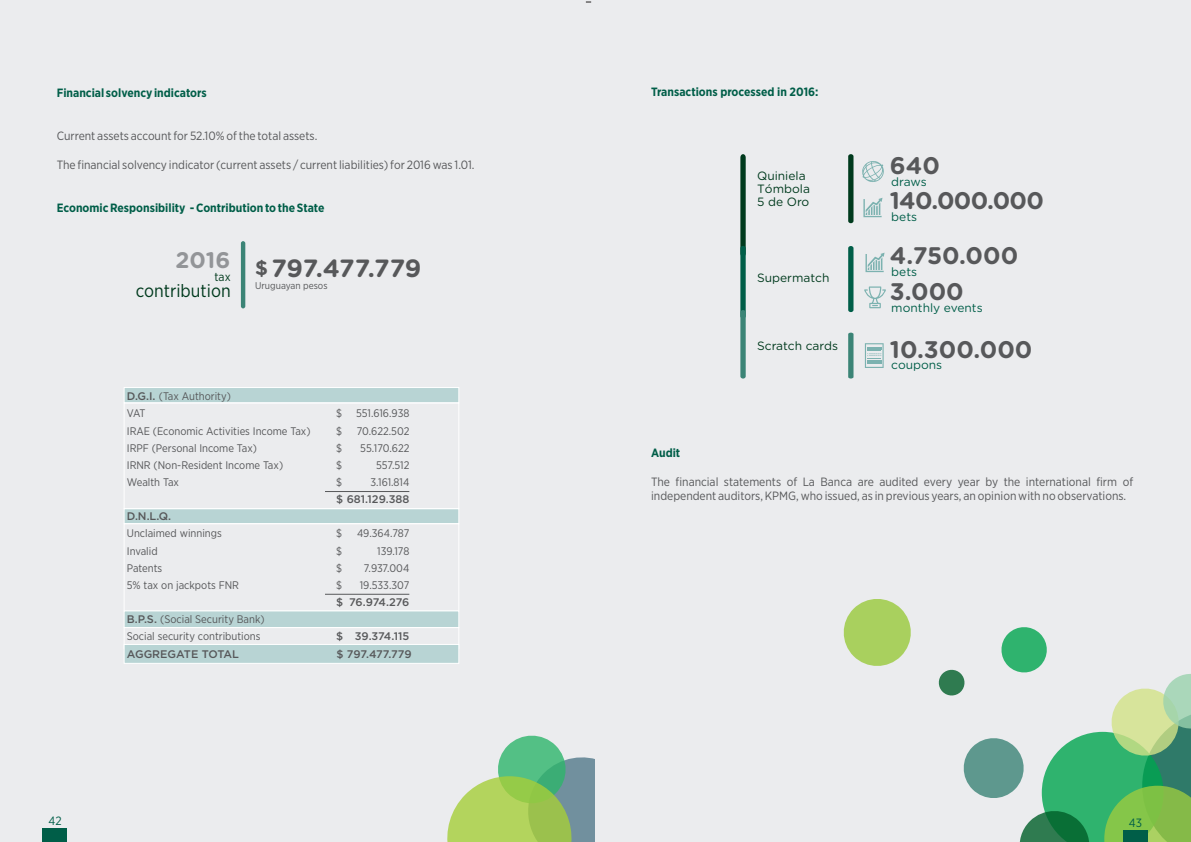
<style>
.page{position:relative;width:1191px;height:842px;background:#fff}
.page>*{position:absolute;margin:0;border:0;box-sizing:border-box;transform-origin:0 0}
.t1{font:700 24.9px "Gotham Rounded";letter-spacing:-.01em;color:#57585a}
.t2{font:700 24px "Gotham Rounded";color:#57585a}
.t3{font:700 24px "Gotham Rounded";letter-spacing:-.03em;color:#57585a}
.t4{font:700 22.5px "Gotham Rounded";color:#939598}
.t5{font:18px "Gotham Narrow";color:#003a1d}
.t6{font:12px/14.4px "Gotham Narrow";color:#57585a}
.t7{font:700 12px "Gotham Narrow";color:#005e48}
.t8{font:12px/13.2px "Gotham Rounded";color:#003a1d}
.t9{font:12px "Gotham Rounded";color:#005e48}
.t10{font:12px "Gotham Narrow";color:#005e48}
.t11{font:12px "Gotham Narrow";color:#003a1d}
.t12{font:11px/17.2px "Gotham Narrow";color:#57585a}
.t13{font:500 11px "Gotham";letter-spacing:-.005em;color:#57585a}
.t14{font:9.7px "Gotham Narrow";color:#57585a}
.s1{font-size:19.9px}
.s2{font-family:"Gotham";font-weight:500}
</style>
<div class="page">
<div style="left:0;top:0;width:604px;height:842px;background:#ebecee"></div>
<svg style="left:447px;top:735px;width:148px;height:107px"></svg>
<div style="left:124px;top:508px;width:335px;height:16px;background:#b8d4d4;border:1px solid #fff"></div>
<div style="left:124px;top:523px;width:335px;height:88px;border:1px solid #fff"></div>
<div style="left:124px;top:611px;width:335px;height:17px;background:#b8d4d4;border:1px solid #fff"></div>
<div style="left:124px;top:627px;width:335px;height:22px;border:1px solid #fff"></div>
<div style="left:124px;top:644px;width:335px;height:20px;background:#b8d4d4;border:1px solid #fff"></div>
<hr style="left:325px;top:594px;width:84px;height:1px;background:#57585a">
<div style="left:124px;top:387px;width:335px;height:16px;background:#b8d4d4;border:1px solid #fff"></div>
<svg style="left:124px;top:402px;width:335px;height:107px"></svg>
<div style="left:43px;top:828px;width:24px;height:14px;background:#005e48"></div>
<hr style="left:241px;top:241px;width:4px;height:67px;background:#3b8476;border-radius:2px">
<div style="left:595px;top:0;width:596px;height:842px;background:#ebecee"></div>
<svg style="left:843px;top:599px;width:68px;height:67px"></svg>
<svg style="left:938px;top:627px;width:253px;height:215px"></svg>
<svg style="left:586px;top:1px;width:6px;height:2px"></svg>
<div style="left:1123px;top:830px;width:24px;height:12px;background:#005e48"></div>
<svg style="left:740px;top:154px;width:5px;height:93px"></svg>
<div style="left:740px;top:246px;width:5px;height:72px;background:#005e48;border-radius:3px"></div>
<div style="left:740px;top:310px;width:5px;height:69px;background:#3b8476;border-radius:2px"></div>
<div style="left:848px;top:154px;width:5px;height:69px;background:#003a1d;border-radius:2px"></div>
<div style="left:848px;top:246px;width:5px;height:66px;background:#005e48;border-radius:2px"></div>
<svg style="left:848px;top:333px;width:5px;height:45px"></svg>
<svg style="left:862px;top:161px;width:22px;height:21px"></svg>
<svg style="left:864px;top:286px;width:22px;height:22px"></svg>
<svg style="left:865px;top:343px;width:18px;height:25px"></svg>
<svg style="left:865px;top:253px;width:19px;height:19px"></svg>
<svg style="left:863px;top:198px;width:19px;height:19px"></svg>
<p class="t7" style="left:57px;top:87px;width:152px">Financial solvency indicators</p>
<p class="t6" style="left:57px;top:129px;width:262px">Current assets account for 52.10% of the total assets.</p>
<p class="t6" style="left:57px;top:158px;width:419px">The financial solvency indicator (current assets / current liabilities) for 2016 was 1.01.</p>
<p class="t7" style="left:57px;top:202px;width:269px">Economic Responsibility - Contribution to the State</p>
<h3 class="t4" style="left:175px;top:250px;width:56px">2016</h3>
<p class="t11" style="left:214px;top:272px;width:18px">tax</p>
<h3 class="t5" style="left:136px;top:283px;width:96px">contribution</h3>
<h1 class="t1" style="left:255px;top:257px;width:168px"><span class="s1">$</span> 797.477.779</h1>
<p class="t14" style="left:255px;top:281px;width:74px">Uruguayan pesos</p>
<p class="t12" style="left:127px;top:388px;width:105px"><span class="s2">D.G.I.</span> (Tax Authority)<br>VAT</p>
<p class="t12" style="left:336px;top:405px;width:75px">$ 551.616.938</p>
<p class="t12" style="left:127px;top:423px;width:185px">IRAE (Economic Activities Income Tax)</p>
<p class="t12" style="left:336px;top:423px;width:8px">$</p>
<p class="t12" style="left:357px;top:423px;width:54px">70.622.502</p>
<p class="t12" style="left:127px;top:440px;width:132px">IRPF (Personal Income Tax)</p>
<p class="t12" style="left:336px;top:440px;width:8px">$</p>
<p class="t12" style="left:360px;top:440px;width:51px">55.170.622</p>
<p class="t12" style="left:127px;top:457px;width:158px">IRNR (Non-Resident Income Tax)</p>
<p class="t12" style="left:336px;top:457px;width:8px">$</p>
<p class="t12" style="left:376px;top:457px;width:35px">557.512</p>
<p class="t12" style="left:127px;top:474px;width:54px">Wealth Tax</p>
<p class="t12" style="left:336px;top:474px;width:8px">$</p>
<p class="t12" style="left:370px;top:474px;width:40px">3.161.814</p>
<p class="t13" style="left:336px;top:494px;width:75px">$ 681.129.388</p>
<p class="t13" style="left:127px;top:511px;width:46px">D.N.L.Q.</p>
<p class="t12" style="left:127px;top:526px;width:96px">Unclaimed winnings</p>
<p class="t12" style="left:336px;top:526px;width:8px">$</p>
<p class="t12" style="left:357px;top:526px;width:54px">49.364.787</p>
<p class="t12" style="left:127px;top:543px;width:32px">Invalid</p>
<p class="t12" style="left:336px;top:543px;width:8px">$</p>
<p class="t12" style="left:377px;top:543px;width:34px">139.178</p>
<p class="t12" style="left:127px;top:560px;width:37px">Patents</p>
<p class="t12" style="left:336px;top:560px;width:8px">$</p>
<p class="t12" style="left:364px;top:560px;width:47px">7.937.004</p>
<p class="t12" style="left:127px;top:577px;width:114px">5% tax on jackpots FNR</p>
<p class="t12" style="left:336px;top:577px;width:8px">$</p>
<p class="t12" style="left:360px;top:577px;width:51px">19.533.307</p>
<p class="t13" style="left:336px;top:597px;width:75px">$ 76.974.276</p>
<p class="t12" style="left:127px;top:611px;width:139px"><span class="s2">B.P.S.</span> (Social Security Bank)<br>Social security contributions</p>
<p class="t13" style="left:336px;top:632px;width:75px">$ 39.374.115</p>
<p class="t10" style="left:49px;top:816px;width:15px">42</p>
<p class="t13" style="left:127px;top:649px;width:114px">AGGREGATE TOTAL</p>
<p class="t13" style="left:336px;top:649px;width:77px">$ 797.477.779</p>
<p class="t7" style="left:651px;top:87px;width:169px">Transactions processed in 2016:</p>
<p class="t8" style="left:757px;top:169px;width:54px">Quiniela<br>Tómbola<br>5 de Oro</p>
<p class="t8" style="left:757px;top:272px;width:74px">Supermatch</p>
<p class="t8" style="left:757px;top:340px;width:82px">Scratch cards</p>
<h2 class="t2" style="left:890px;top:155px;width:51px">640</h2>
<p class="t9" style="left:891px;top:176px;width:37px">draws</p>
<h2 class="t3" style="left:890px;top:190px;width:155px">140.000.000</h2>
<p class="t9" style="left:891px;top:211px;width:27px">bets</p>
<h2 class="t2" style="left:890px;top:244px;width:130px">4.750.000</h2>
<p class="t9" style="left:891px;top:266px;width:27px">bets</p>
<h2 class="t2" style="left:890px;top:281px;width:75px">3.000</h2>
<p class="t9" style="left:891px;top:302px;width:93px">monthly events</p>
<h2 class="t2" style="left:890px;top:338px;width:144px">10.300.000</h2>
<p class="t9" style="left:891px;top:359px;width:52px">coupons</p>
<p class="t7" style="left:651px;top:448px;width:31px">Audit</p>
<p class="t6" style="left:651px;top:475px;width:483px">The financial statements of La Banca are audited every year by the international firm of independent auditors, KPMG, who issued, as in previous years, an opinion with no observations.</p>
<p class="t10" style="left:1128px;top:818px;width:15px">43</p>
</div>
